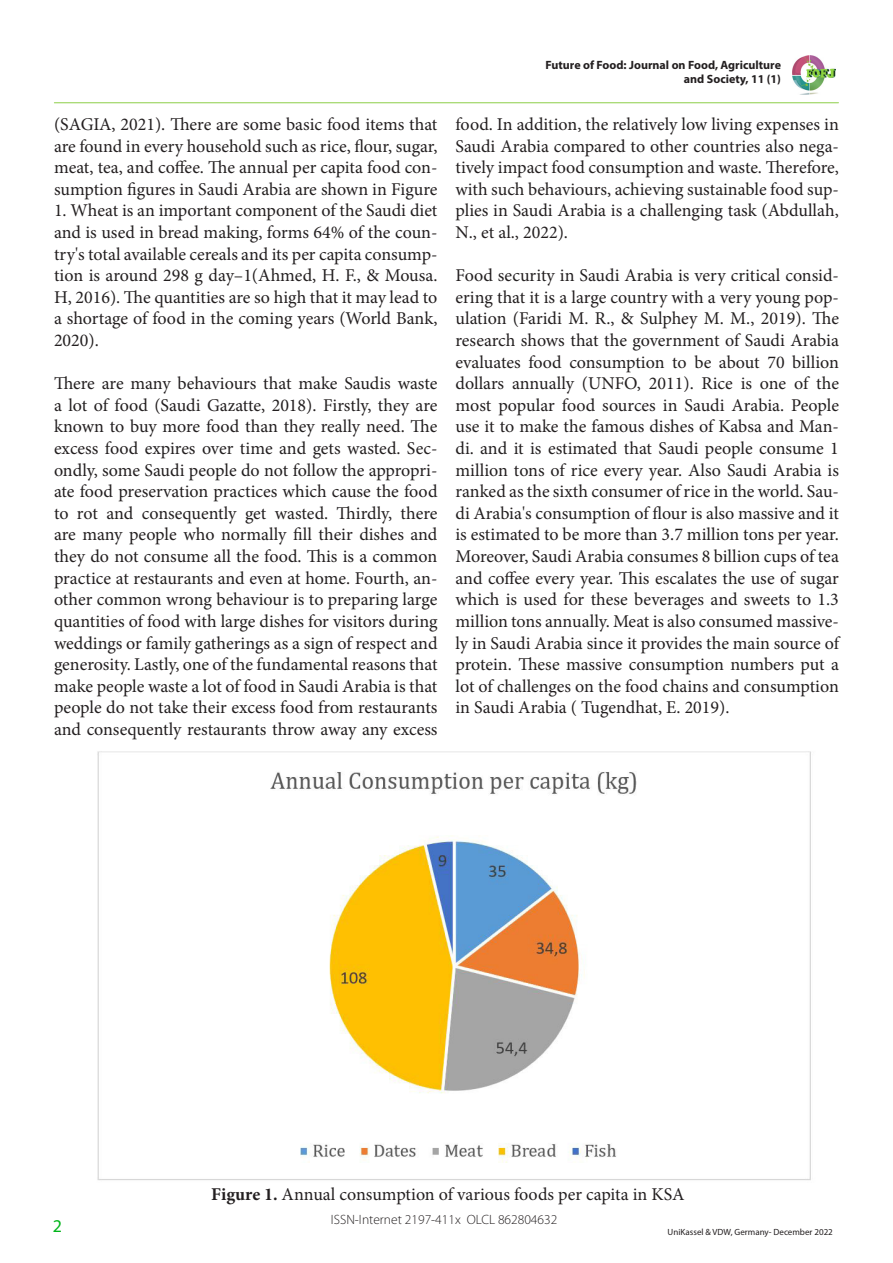
<style>
.page{position:relative;width:893px;height:1263px;background:#fff}
.page>*{position:absolute;margin:0;border:0;box-sizing:border-box;transform-origin:0 0}
.t1{font:18px/21.6px "Minion Pro";color:#231f20;text-align:justify}
.t2{font:18px "Myriad Pro";color:#00b51a}
.t3{font:300 13.5px "Myriad Pro";color:#231f20}
.t4{font:700 12px/14.4px "Myriad Pro";color:#231f20;text-align:right}
.t5{font:9px "Myriad Pro";color:#231f20}
.s1{font-weight:700}
</style>
<div class="page">
<hr style="left:54px;top:102px;width:784px;height:1px;background:#92d050">
<img style="left:792px;top:55px;width:44px;height:40px">
<img style="left:97px;top:751px;width:714px;height:430px">
<p class="t1" style="left:54px;top:114px;width:385px">(SAGIA, 2021). There are some basic food items that are found in every household such as rice, flour, sugar, meat, tea, and coffee. The annual per capita food con&shy;sumption figures in Saudi Arabia are shown in Figure</p>
<p class="t1" style="left:54px;top:200px;width:385px">1. Wheat is an important component of the Saudi diet and is used in bread making, forms 64% of the coun&shy;try's total available cereals and its per capita consump&shy;tion is around 298 g day–1(Ahmed, H. F., &amp; Mousa.<br>H, 2016). The quantities are so high that it may lead to a shortage of food in the coming years (World Bank, 2020).</p>
<p class="t1" style="left:54px;top:373px;width:385px">There are many behaviours that make Saudis waste a lot of food (Saudi Gazatte, 2018). Firstly, they are known to buy more food than they really need. The excess food expires over time and gets wasted. Sec&shy;ondly, some Saudi people do not follow the appropri&shy;ate food preservation practices which cause the food to rot and consequently get wasted. Thirdly, there are many people who normally fill their dishes and they do not consume all the food. This is a common practice at restaurants and even at home. Fourth, an&shy;other common wrong behaviour is to preparing large quantities of food with large dishes for visitors during weddings or family gatherings as a sign of respect and generosity. Lastly, one of the fundamental reasons that make people waste a lot of food in Saudi Arabia is that people do not take their excess food from restaurants and consequently restaurants throw away any excess</p>
<p class="t4" style="left:545px;top:57px;width:237px">Future of Food: Journal on Food, Agriculture and Society, 11 (1)</p>
<p class="t1" style="left:455px;top:114px;width:385px">food. In addition, the relatively low living expenses in Saudi Arabia compared to other countries also nega&shy;tively impact food consumption and waste. Therefore, with such behaviours, achieving sustainable food sup&shy;plies in Saudi Arabia is a challenging task (Abdullah, N., et al., 2022).</p>
<p class="t1" style="left:455px;top:265px;width:385px">Food security in Saudi Arabia is very critical consid&shy;ering that it is a large country with a very young pop&shy;ulation (Faridi M. R., &amp; Sulphey M. M., 2019). The research shows that the government of Saudi Arabia evaluates food consumption to be about 70 billion dollars annually (UNFO, 2011). Rice is one of the most popular food sources in Saudi Arabia. People use it to make the famous dishes of Kabsa and Man&shy;di. and it is estimated that Saudi people consume 1 million tons of rice every year. Also Saudi Arabia is ranked as the sixth consumer of rice in the world. Sau&shy;di Arabia's consumption of flour is also massive and it is estimated to be more than 3.7 million tons per year.<br>Moreover, Saudi Arabia consumes 8 billion cups of tea and coffee every year. This escalates the use of sugar which is used for these beverages and sweets to 1.3 million tons annually. Meat is also consumed massive&shy;ly in Saudi Arabia since it provides the main source of protein. These massive consumption numbers put a lot of challenges on the food chains and consumption in Saudi Arabia ( Tugendhat, E. 2019).</p>
<p class="t2" style="left:53px;top:1215px;width:11px">2</p>
<p class="t1" style="left:211px;top:1183px;width:475px"><span class="s1">Figure 1.</span> Annual consumption of various foods per capita in KSA</p>
<p class="t3" style="left:331px;top:1212px;width:228px">ISSN-Internet 2197-411x OLCL 862804632</p>
<p class="t5" style="left:668px;top:1226px;width:167px">UniKassel &amp; VDW, Germany- December 2022</p>
</div>
